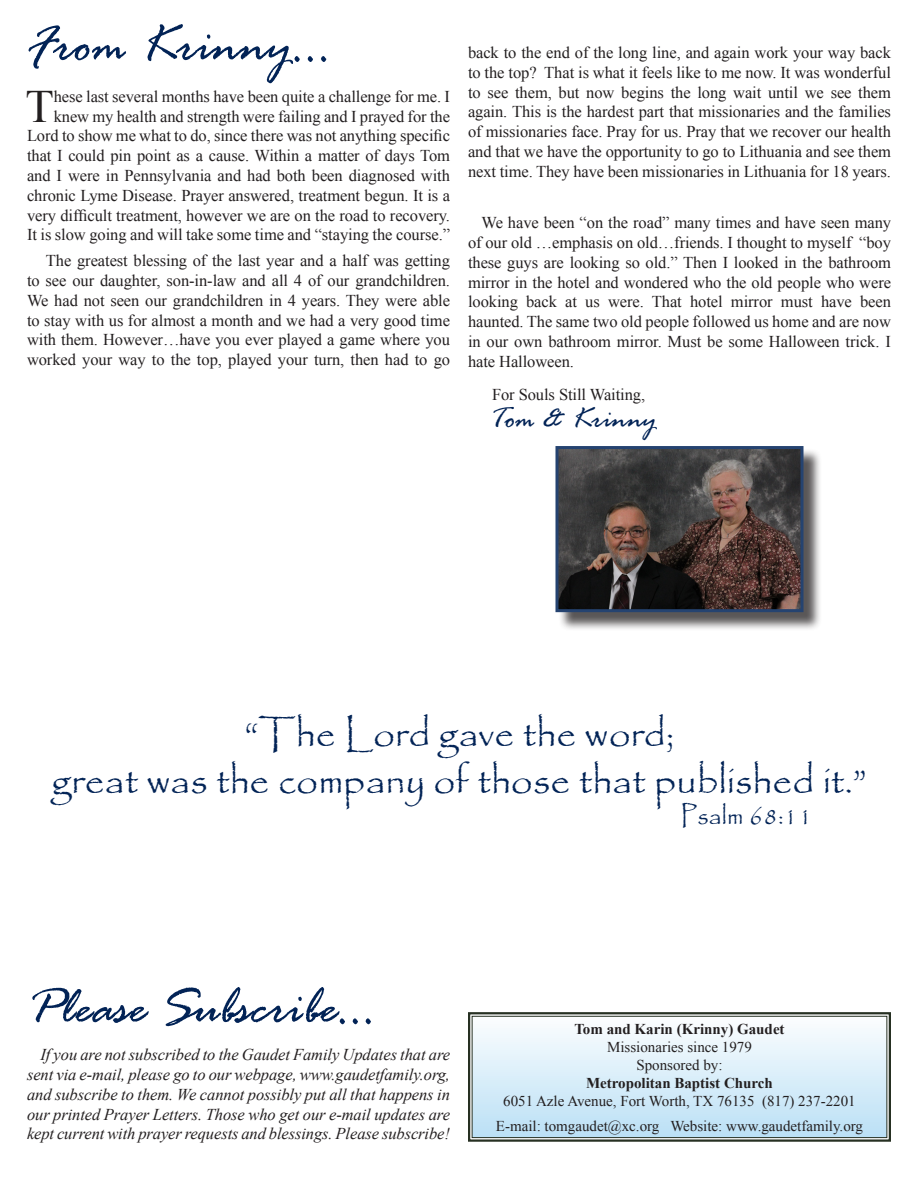
<style>
.page{position:relative;width:918px;height:1188px;background:#fff}
.page>*{position:absolute;margin:0;border:0;box-sizing:border-box;transform-origin:0 0}
.t1{font:italic 54px "Rage";letter-spacing:-.005em;color:#022356}
.Drop_Cap{font:46.35px "Times New Roman";color:#231f20}
.t2{font:39px/46.8px "Papyrus";color:#022356;text-align:center}
.Signature{font:italic 30px "Rage";color:#022356}
.t3{font:25.5px "Papyrus";color:#022356}
.Body_Text{font:16.5px/19.8px "Times New Roman";letter-spacing:-.005em;color:#231f20;text-align:justify}
.Drop_Cap-2{font:16.5px/19.8px "Times New Roman";letter-spacing:-.005em;color:#231f20;text-align:right}
.Body_Text-2{font:italic 16.5px/19.8px "Times New Roman";letter-spacing:-.005em;color:#231f20;text-align:justify}
.t4{font:15px "Times New Roman";color:#231f20}
.t5{font:700 15px "Times New Roman";color:#231f20}
</style>
<div class="page">
<svg style="left:468px;top:1012px;width:423px;height:130px"></svg>
<svg style="left:471px;top:1016px;width:417px;height:122px"></svg>
<div style="left:558px;top:448px;width:264px;height:183px;background:#231f20;opacity:.75"></div>
<img style="left:559px;top:450px;width:241px;height:158px">
<div style="left:555px;top:446px;width:249px;height:166px;border:3px solid #254370"></div>
<p class="t1" style="left:27px;top:16px;width:306px">From Krinny…</p>
<p class="Drop_Cap" style="left:26px;top:75px;width:30px">T</p>
<p class="Drop_Cap-2" style="left:27px;top:86px;width:425px">hese last several months have been quite a challenge for me. I knew my health and strength were failing and I prayed for the Lord to show me what to do, since there was not anything specific that I could pin point as a cause. Within a matter of days Tom and I were in Pennsylvania and had both been diagnosed with chronic Lyme Disease. Prayer answered, treatment begun. It is a very difficult treatment, however we are on the road to recovery.<br>It is slow going and will take some time and “staying the course.”</p>
<p class="Body_Text" style="left:27px;top:250px;width:425px;text-indent:19px">The greatest blessing of the last year and a half was getting to see our daughter, son-in-law and all 4 of our grandchildren.<br>We had not seen our grandchildren in 4 years. They were able to stay with us for almost a month and we had a very good time with them. However…have you ever played a game where you worked your way to the top, played your turn, then had to go</p>
<p class="Body_Text" style="left:468px;top:42px;width:425px">back to the end of the long line, and again work your way back to the top? That is what it feels like to me now. It was wonderful to see them, but now begins the long wait until we see them again. This is the hardest part that missionaries and the families of missionaries face. Pray for us. Pray that we recover our health and that we have the opportunity to go to Lithuania and see them next time. They have been missionaries in Lithuania for 18 years.</p>
<p class="Body_Text" style="left:468px;top:213px;width:425px;text-indent:14px">We have been “on the road” many times and have seen many of our old …emphasis on old…friends. I thought to myself “boy these guys are looking so old.” Then I looked in the bathroom mirror in the hotel and wondered who the old people who were looking back at us were. That hotel mirror must have been haunted. The same two old people followed us home and are now in our own bathroom mirror. Must be some Halloween trick. I hate Halloween.</p>
<p class="Body_Text" style="left:492px;top:385px;width:155px">For Souls Still Waiting,</p>
<p class="Signature" style="left:490px;top:403px;width:168px">Tom &amp; Krinny</p>
<p class="t2" style="left:52px;top:710px;width:817px">“The Lord gave the word;<br>great was the company of those that published it.”</p>
<p class="t3" style="left:681px;top:800px;width:134px">Psalm 68:11</p>
<p class="t1" style="left:28px;top:978px;width:350px">Please Subscribe...</p>
<p class="Body_Text-2" style="left:27px;top:1044px;width:425px;text-indent:14px">If you are not subscribed to the Gaudet Family Updates that are sent via e-mail, please go to our webpage, www.gaudetfamily.org, and subscribe to them. We cannot possibly put all that happens in our printed Prayer Letters. Those who get our e-mail updates are kept current with prayer requests and blessings. Please subscribe!</p>
<p class="t5" style="left:574px;top:1018px;width:212px">Tom and Karin (Krinny) Gaudet</p>
<p class="t4" style="left:607px;top:1037px;width:146px">Missionaries since 1979</p>
<p class="t4" style="left:636px;top:1055px;width:88px">Sponsored by:</p>
<p class="t5" style="left:586px;top:1072px;width:188px">Metropolitan Baptist Church</p>
<p class="t4" style="left:503px;top:1091px;width:354px">6051 Azle Avenue, Fort Worth, TX 76135 (817) 237-2201</p>
<p class="t4" style="left:496px;top:1115px;width:369px">E-mail: tomgaudet@xc.org Website: www.gaudetfamily.org</p>
</div>
